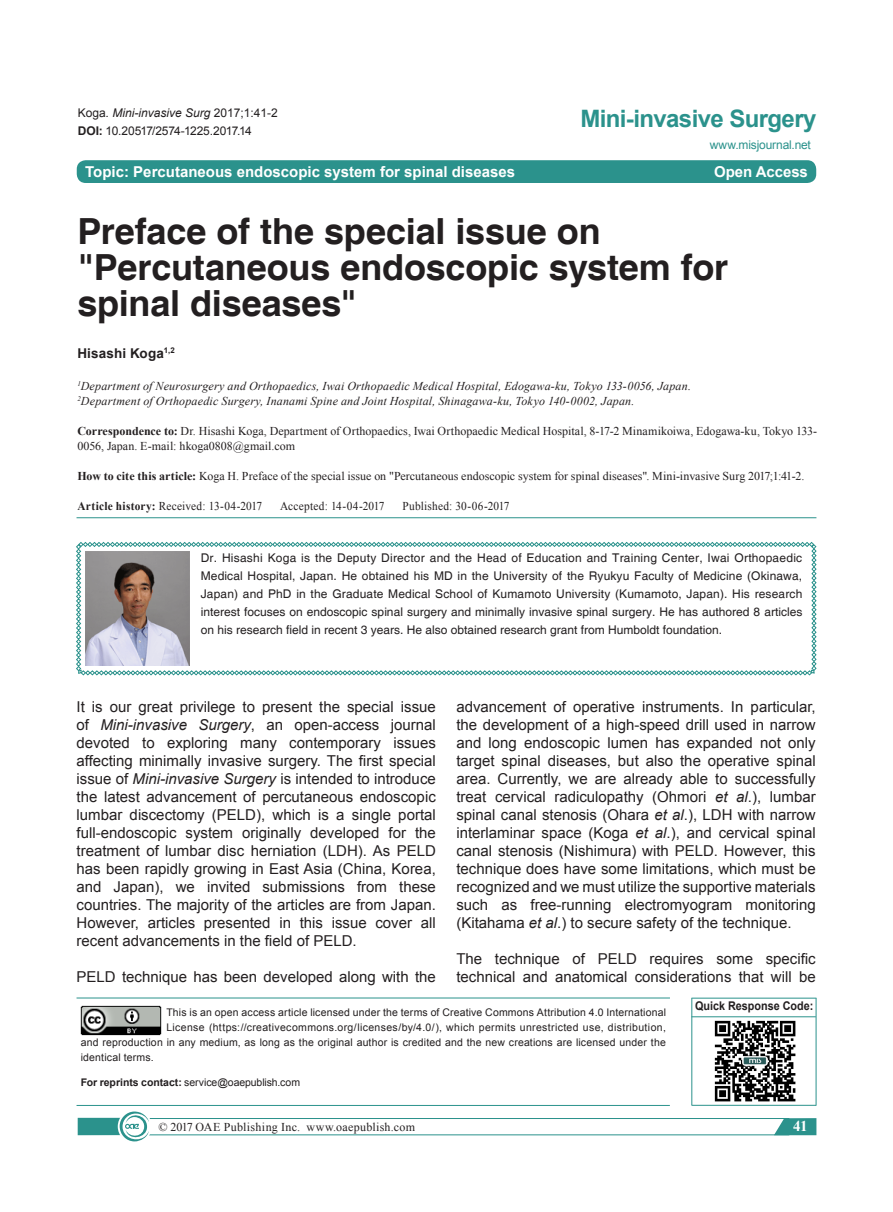
<style>
.page{position:relative;width:893px;height:1212px;background:#fff}
.page>*{position:absolute;margin:0;border:0;box-sizing:border-box;transform-origin:0 0}
.t1{font:700 36px/36px "Helvetica";letter-spacing:-.005em;color:#231f20}
.t2{font:700 24px "Arial";letter-spacing:-.025em;color:#2b928c}
.t3{font:15px/18px "Arial";color:#231f20;text-align:justify}
.t4{font:700 15px "Arial";color:#fff}
.t5{font:700 15px "Times New Roman";color:#fff}
.t6{font:700 13.5px "Arial";letter-spacing:.01em;color:#231f20}
.t7{font:12px/18px "Helvetica";color:#231f20;text-align:justify}
.t8{font:12px/15px "Times New Roman";letter-spacing:.005em;color:#231f20}
.t9{font:italic 12px "Times New Roman";letter-spacing:.015em;color:#231f20}
.t10{font:12px "Times New Roman";letter-spacing:.005em;color:#231f20;scale:.94 1}
.t11{font:italic 12px "Arial";color:#231f20}
.t12{font:12px "Arial";letter-spacing:-.035em;color:#231f20}
.t13{font:700 12px "Arial";color:#231f20;scale:.9 1}
.t14{font:12px "Arial";letter-spacing:-.015em;color:#2b928c}
.t15{font:10.5px "Arial";letter-spacing:.015em;color:#231f20}
.t16{font:10.5px "Arial";letter-spacing:.035em;color:#231f20}
.t17{font:10.5px "Arial";letter-spacing:-.01em;color:#231f20}
.s1{font-style:normal}
.s2{font-weight:700}
.s3{font-style:italic}
</style>
<div class="page">
<div style="left:149px;top:1118px;width:640px;height:17px;border:1px solid #2b928c"></div>
<svg style="left:774px;top:1118px;width:42px;height:17px"></svg>
<div style="left:118px;top:1109px;width:34px;height:34px;background:#fff;border-radius:50%"></div>
<svg style="left:78px;top:1111px;width:71px;height:31px"></svg>
<div style="left:77px;top:160px;width:739px;height:23px;background:#2b928c;border-radius:9px"></div>
<hr style="left:691px;top:1105px;width:125px;height:1px;background:#2b928c">
<hr style="left:816px;top:998px;width:1px;height:108px;background:#2b928c">
<hr style="left:691px;top:998px;width:1px;height:107px;background:#2b928c">
<hr style="left:691px;top:998px;width:125px;height:1px;background:#2b928c">
<hr style="left:691px;top:1016px;width:125px;height:1px;background:#2b928c">
<hr style="left:77px;top:1105px;width:593px;height:1px;background:#2b928c">
<hr style="left:77px;top:997px;width:593px;height:1px;background:#2b928c">
<img style="left:80px;top:1005px;width:82px;height:31px">
<svg style="left:76px;top:542px;width:740px;height:133px"></svg>
<img style="left:86px;top:551px;width:103px;height:114px">
<hr style="left:77px;top:517px;width:739px;height:1px;background:#2b928c">
<img style="left:714px;top:1020px;width:82px;height:82px">
<p class="t11" style="left:78px;top:105px;width:202px"><span class="s1">Koga</span>. Mini-invasive Surg <span class="s1">2017;1:41-2</span></p>
<p class="t12" style="left:78px;top:122px;width:175px"><span class="s2">DOI:</span> 10.20517/2574-1225.2017.14</p>
<p class="t4" style="left:85px;top:161px;width:431px">Topic: Percutaneous endoscopic system for spinal diseases</p>
<p class="t2" style="left:580px;top:101px;width:238px">Mini-invasive Surgery</p>
<p class="t14" style="left:710px;top:136px;width:103px">www.misjournal.net</p>
<p class="t4" style="left:714px;top:161px;width:95px">Open Access</p>
<p class="t1" style="left:77px;top:215px;width:652px">Preface of the special issue on "Percutaneous endoscopic system for spinal diseases"</p>
<p class="t6" style="left:77px;top:343px;width:99px">Hisashi Koga<sup>1,2</sup></p>
<p class="t9" style="left:77px;top:377px;width:615px"><sup>1</sup>Department of Neurosurgery and Orthopaedics, Iwai Orthopaedic Medical Hospital, Edogawa-ku, Tokyo 133-0056, Japan.</p>
<p class="t9" style="left:77px;top:392px;width:559px"><sup>2</sup>Department of Orthopaedic Surgery, Inanami Spine and Joint Hospital, Shinagawa-ku, Tokyo 140-0002, Japan.</p>
<p class="t8" style="left:77px;top:423px;width:741px"><span class="s2">Correspondence to:</span> Dr. Hisashi Koga, Department of Orthopaedics, Iwai Orthopaedic Medical Hospital, 8-17-2 Minamikoiwa, Edogawa-ku, Tokyo 133-<br>0056, Japan. E-mail: hkoga0808@gmail.com</p>
<p class="t8" style="left:77px;top:468px;width:728px"><span class="s2">How to cite this article:</span> Koga H. Preface of the special issue on "Percutaneous endoscopic system for spinal diseases". Mini-invasive Surg 2017;1:41-2.</p>
<p class="t10" style="left:77px;top:497px;width:198px"><span class="s2">Article history:</span> Received: 13-04-2017</p>
<p class="t10" style="left:280px;top:497px;width:113px">Accepted: 14-04-2017</p>
<p class="t10" style="left:402px;top:497px;width:116px">Published: 30-06-2017</p>
<p class="t7" style="left:201px;top:549px;width:603px">Dr. Hisashi Koga is the Deputy Director and the Head of Education and Training Center, Iwai Orthopaedic Medical Hospital, Japan. He obtained his MD in the University of the Ryukyu Faculty of Medicine (Okinawa, Japan) and PhD in the Graduate Medical School of Kumamoto University (Kumamoto, Japan). His research interest focuses on endoscopic spinal surgery and minimally invasive spinal surgery. He has authored 8 articles on his research field in recent 3 years. He also obtained research grant from Humboldt foundation.</p>
<p class="t3" style="left:77px;top:698px;width:361px">It is our great privilege to present the special issue of <span class="s3">Mini-invasive Surgery</span>, an open-access journal devoted to exploring many contemporary issues affecting minimally invasive surgery. The first special issue of <span class="s3">Mini-invasive Surgery</span> is intended to introduce the latest advancement of percutaneous endoscopic lumbar discectomy (PELD), which is a single portal full-endoscopic system originally developed for the treatment of lumbar disc herniation (LDH). As PELD has been rapidly growing in East Asia (China, Korea, and Japan), we invited submissions from these countries. The majority of the articles are from Japan.<br>However, articles presented in this issue cover all recent advancements in the field of PELD.</p>
<p class="t3" style="left:77px;top:968px;width:361px">PELD technique has been developed along with the</p>
<p class="t3" style="left:456px;top:698px;width:361px">advancement of operative instruments. In particular, the development of a high-speed drill used in narrow and long endoscopic lumen has expanded not only target spinal diseases, but also the operative spinal area. Currently, we are already able to successfully treat cervical radiculopathy (Ohmori <span class="s3">et al</span>.), lumbar spinal canal stenosis (Ohara <span class="s3">et al</span>.), LDH with narrow interlaminar space (Koga <span class="s3">et al</span>.), and cervical spinal canal stenosis (Nishimura) with PELD. However, this technique does have some limitations, which must be recognized and we must utilize the supportive materials such as free-running electromyogram monitoring (Kitahama <span class="s3">et al</span>.) to secure safety of the technique.</p>
<p class="t3" style="left:456px;top:950px;width:361px">The technique of PELD requires some specific technical and anatomical considerations that will be</p>
<p class="t15" style="left:166px;top:1005px;width:501px">This is an open access article licensed under the terms of Creative Commons Attribution 4.0 International</p>
<p class="t16" style="left:166px;top:1020px;width:501px">License (https://creativecommons.org/licenses/by/4.0/), which permits unrestricted use, distribution,</p>
<p class="t15" style="left:81px;top:1035px;width:587px">and reproduction in any medium, as long as the original author is credited and the new creations are licensed under the</p>
<p class="t15" style="left:81px;top:1050px;width:74px">identical terms.</p>
<p class="t17" style="left:81px;top:1075px;width:221px"><span class="s2">For reprints contact:</span> service@oaepublish.com</p>
<p class="t13" style="left:695px;top:997px;width:133px">Quick Response Code:</p>
<p class="t8" style="left:159px;top:1119px;width:258px">© 2017 OAE Publishing Inc. www.oaepublish.com</p>
<p class="t5" style="left:793px;top:1115px;width:16px">41</p>
</div>
